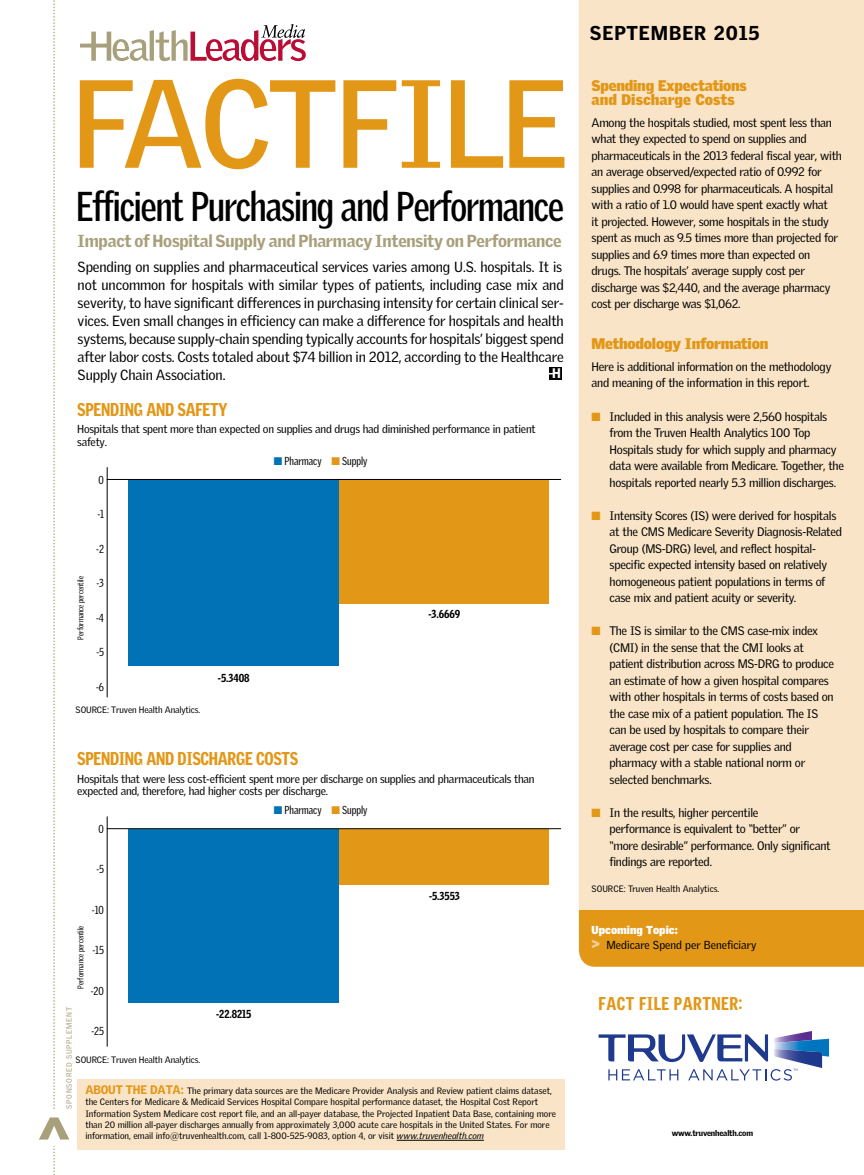
<style>
.page{position:relative;width:864px;height:1175px;background:#fff}
.page>*{position:absolute;margin:0;border:0;box-sizing:border-box;transform-origin:0 0}
.t1{font:700 121.5px "Griffith Gothic";letter-spacing:-.035em;color:#e29717}
.t2{font:900 51.75px "Griffith Gothic Cond";color:#a89f7b}
.t3{font:700 40.5px "Griffith Gothic Cond";letter-spacing:-.025em;color:#000}
.t4{font:900 19.5px "Griffith Gothic";letter-spacing:.05em;color:#000}
.t5{font:900 18px "Griffith Gothic Cond";letter-spacing:-.015em;color:#e29717}
.t6{font:900 18px "Griffith Gothic Cond";letter-spacing:.025em;color:#e29717}
.t7{font:900 16.95px "Griffith Gothic";letter-spacing:-.015em;color:#a89f7b}
.t8{font:900 15px/13.5px "Griffith Gothic";letter-spacing:-.015em;color:#e29717}
.t9{font:14.25px/18px "Griffith Gothic";letter-spacing:-.01em;color:#000}
.t10{font:900 13.5px "Griffith Gothic";color:#fff}
.t11{font:12px/16.5px "Griffith Gothic";letter-spacing:-.02em;color:#000}
.t12{font:11.25px/12.8px "Griffith Gothic";letter-spacing:-.02em;color:#000}
.t13{font:11.25px "Griffith Gothic Cond";color:#000}
.t14{font:11.25px/15px "Griffith Gothic";color:#000}
.t15{font:900 11.25px "Griffith Gothic Cond";color:#000}
.t16{font:9px/11.2px "Griffith Gothic";color:#000}
.t17{font:8.1px "Griffith Gothic Cond";color:#000}
.t18{font:900 8.1px "Griffith Gothic";letter-spacing:-.02em;color:#000}
.t19{font:7.5px "Griffith Gothic";letter-spacing:.1em;color:#a89f7b}
.s1{color:#0072b5}
.s2{color:#e29717}
.s3{font-weight:900;font-size:12px;color:#e29717}
.s4{font-style:italic}
.s5{font-weight:900;color:#fff}
.s6{font-weight:900;font-size:14.25px;color:#f4cf9b}
</style>
<div class="page">
<div style="left:579px;top:0;width:285px;height:910px;background:#f9e4c7"></div>
<div style="left:579px;top:934px;width:285px;height:32px;background:#e29717"></div>
<div style="left:579px;top:910px;width:285px;height:24px;background:#e29717"></div>
<svg style="left:53px;top:0;width:2px;height:1175px"></svg>
<div style="left:31px;top:1109px;width:43px;height:36px;background:#fff"></div>
<svg style="left:80px;top:24px;width:226px;height:37px"></svg>
<div style="left:77px;top:1079px;width:488px;height:70px;background:#f9e4c7"></div>
<hr style="left:397px;top:1140px;width:87px;height:1px;background:#000">
<div style="left:549px;top:368px;width:13px;height:12px;background:#000"></div>
<svg style="left:599px;top:1031px;width:230px;height:49px"></svg>
<div style="left:128px;top:479px;width:211px;height:187px;background:#0072b5"></div>
<div style="left:128px;top:828px;width:211px;height:174px;background:#0072b5"></div>
<div style="left:339px;top:479px;width:210px;height:125px;background:#e29717"></div>
<div style="left:339px;top:828px;width:210px;height:56px;background:#e29717"></div>
<hr style="left:107px;top:467px;width:1px;height:230px;background:#000">
<hr style="left:107px;top:816px;width:1px;height:230px;background:#000">
<hr style="left:107px;top:479px;width:454px;height:1px;background:#000">
<hr style="left:107px;top:828px;width:454px;height:1px;background:#000">
<h1 class="t1" style="left:71px;top:52px;width:499px">FACTFILE</h1>
<h3 class="t3" style="left:76px;top:184px;width:489px">Efficient Purchasing and Performance</h3>
<h3 class="t7" style="left:78px;top:231px;width:486px">Impact of Hospital Supply and Pharmacy Intensity on Performance</h3>
<p class="t9" style="left:78px;top:257px;width:488px">Spending on supplies and pharmaceutical services varies among U.S. hospitals. It is not uncommon for hospitals with similar types of patients, including case mix and severity, to have significant differences in purchasing intensity for certain clinical ser&shy;vices. Even small changes in efficiency can make a difference for hospitals and health systems, because supply-chain spending typically accounts for hospitals’ biggest spend after labor costs. Costs totaled about $74 billion in 2012, according to the Healthcare Supply Chain Association.</p>
<p class="t10" style="left:552px;top:365px;width:10px">H</p>
<h3 class="t5" style="left:77px;top:399px;width:152px">SPENDING AND SAFETY</h3>
<p class="t12" style="left:77px;top:423px;width:460px">Hospitals that spent more than expected on supplies and drugs had diminished performance in patient safety.</p>
<p class="t17" style="left:76px;top:639px;width:65px;rotate:-90deg">Performance percentile</p>
<p class="t13" style="left:99px;top:473px;width:7px">0</p>
<p class="t13" style="left:97px;top:508px;width:8px">-1</p>
<p class="t13" style="left:96px;top:542px;width:9px">-2</p>
<p class="t13" style="left:97px;top:577px;width:9px">-3</p>
<p class="t13" style="left:96px;top:611px;width:9px">-4</p>
<p class="t13" style="left:96px;top:646px;width:9px">-5</p>
<p class="t13" style="left:96px;top:680px;width:9px">-6</p>
<p class="t16" style="left:76px;top:704px;width:126px">SOURCE: Truven Health Analytics.</p>
<p class="t15" style="left:218px;top:671px;width:33px">-5.3408</p>
<p class="t13" style="left:274px;top:454px;width:95px"><span class="s1">■</span> Pharmacy <span class="s2">■</span> Supply</p>
<p class="t15" style="left:428px;top:608px;width:33px">-3.6669</p>
<h3 class="t5" style="left:77px;top:748px;width:223px">SPENDING AND DISCHARGE COSTS</h3>
<p class="t12" style="left:77px;top:772px;width:459px">Hospitals that were less cost-efficient spent more per discharge on supplies and pharmaceuticals than expected and, therefore, had higher costs per discharge.</p>
<p class="t13" style="left:274px;top:803px;width:95px"><span class="s1">■</span> Pharmacy <span class="s2">■</span> Supply</p>
<p class="t13" style="left:99px;top:822px;width:7px">0</p>
<p class="t13" style="left:96px;top:863px;width:9px">-5</p>
<p class="t13" style="left:92px;top:903px;width:14px">-10</p>
<p class="t13" style="left:92px;top:944px;width:13px">-15</p>
<p class="t13" style="left:91px;top:984px;width:15px">-20</p>
<p class="t13" style="left:91px;top:1025px;width:14px">-25</p>
<p class="t15" style="left:429px;top:889px;width:32px">-5.3553</p>
<p class="t17" style="left:76px;top:988px;width:65px;rotate:-90deg">Performance percentile</p>
<p class="t19" style="left:65px;top:1108px;width:103px;rotate:-90deg">SPONSORED SUPPLEMENT</p>
<p class="t15" style="left:216px;top:1007px;width:37px">-22.8215</p>
<p class="t16" style="left:76px;top:1053px;width:126px">SOURCE: Truven Health Analytics.</p>
<p class="t16" style="left:85px;top:1085px;width:472px"><span class="s3">ABOUT THE DATA:</span> The primary data sources are the Medicare Provider Analysis and Review patient claims dataset, the Centers for Medicare &amp; Medicaid Services Hospital Compare hospital performance dataset, the Hospital Cost Report Information System Medicare cost report file, and an all-payer database, the Projected Inpatient Data Base, containing more than 20 million all-payer discharges annually from approximately 3,000 acute care hospitals in the United States. For more information, email info@truvenhealth.com, call 1-800-525-9083, option 4, or visit <span class="s4">www.truvenhealth.com</span></p>
<h2 class="t2" style="left:24px;top:1140px;width:26px;rotate:-90deg">&gt;</h2>
<h3 class="t4" style="left:590px;top:21px;width:171px">SEPTEMBER 2015</h3>
<p class="t8" style="left:592px;top:79px;width:157px">Spending Expectations and Discharge Costs</p>
<p class="t11" style="left:592px;top:114px;width:252px">Among the hospitals studied, most spent less than what they expected to spend on supplies and pharmaceuticals in the 2013 federal fiscal year, with an average observed/expected ratio of 0.992 for supplies and 0.998 for pharmaceuticals. A hospital with a ratio of 1.0 would have spent exactly what<br>it projected. However, some hospitals in the study spent as much as 9.5 times more than projected for supplies and 6.9 times more than expected on drugs. The hospitals’ average supply cost per discharge was $2,440, and the average pharmacy cost per discharge was $1,062.</p>
<p class="t8" style="left:592px;top:336px;width:178px">Methodology Information</p>
<p class="t11" style="left:592px;top:358px;width:241px">Here is additional information on the methodology and meaning of the information in this report.</p>
<p class="t11" style="left:610px;top:408px;width:236px;text-indent:-18px"><span class="s2">■</span> Included in this analysis were 2,560 hospitals from the Truven Health Analytics 100 Top Hospitals study for which supply and pharmacy data were available from Medicare. Together, the hospitals reported nearly 5.3 million discharges.</p>
<p class="t11" style="left:610px;top:507px;width:234px;text-indent:-18px"><span class="s2">■</span> Intensity Scores (IS) were derived for hospitals at the CMS Medicare Severity Diagnosis-Related Group (MS-DRG) level, and reflect hospital&shy;specific expected intensity based on relatively homogeneous patient populations in terms of case mix and patient acuity or severity.</p>
<p class="t11" style="left:610px;top:622px;width:226px;text-indent:-18px"><span class="s2">■</span> The IS is similar to the CMS case-mix index (CMI) in the sense that the CMI looks at patient distribution across MS-DRG to produce an estimate of how a given hospital compares with other hospitals in terms of costs based on the case mix of a patient population. The IS can be used by hospitals to compare their average cost per case for supplies and pharmacy with a stable national norm or selected benchmarks.</p>
<p class="t11" style="left:610px;top:804px;width:223px;text-indent:-18px"><span class="s2">■</span> In the results, higher percentile<br>performance is equivalent to “better” or “more desirable” performance. Only significant findings are reported.</p>
<p class="t16" style="left:592px;top:882px;width:129px">SOURCE: Truven Health Analytics.</p>
<p class="t14" style="left:592px;top:922px;width:166px"><span class="s5">Upcoming Topic:<br></span><span class="s6">&gt;</span> Medicare Spend per Beneficiary</p>
<h3 class="t6" style="left:598px;top:993px;width:146px">FACT FILE PARTNER:</h3>
<p class="t18" style="left:672px;top:1127px;width:83px">www.truvenhealth.com</p>
</div>
